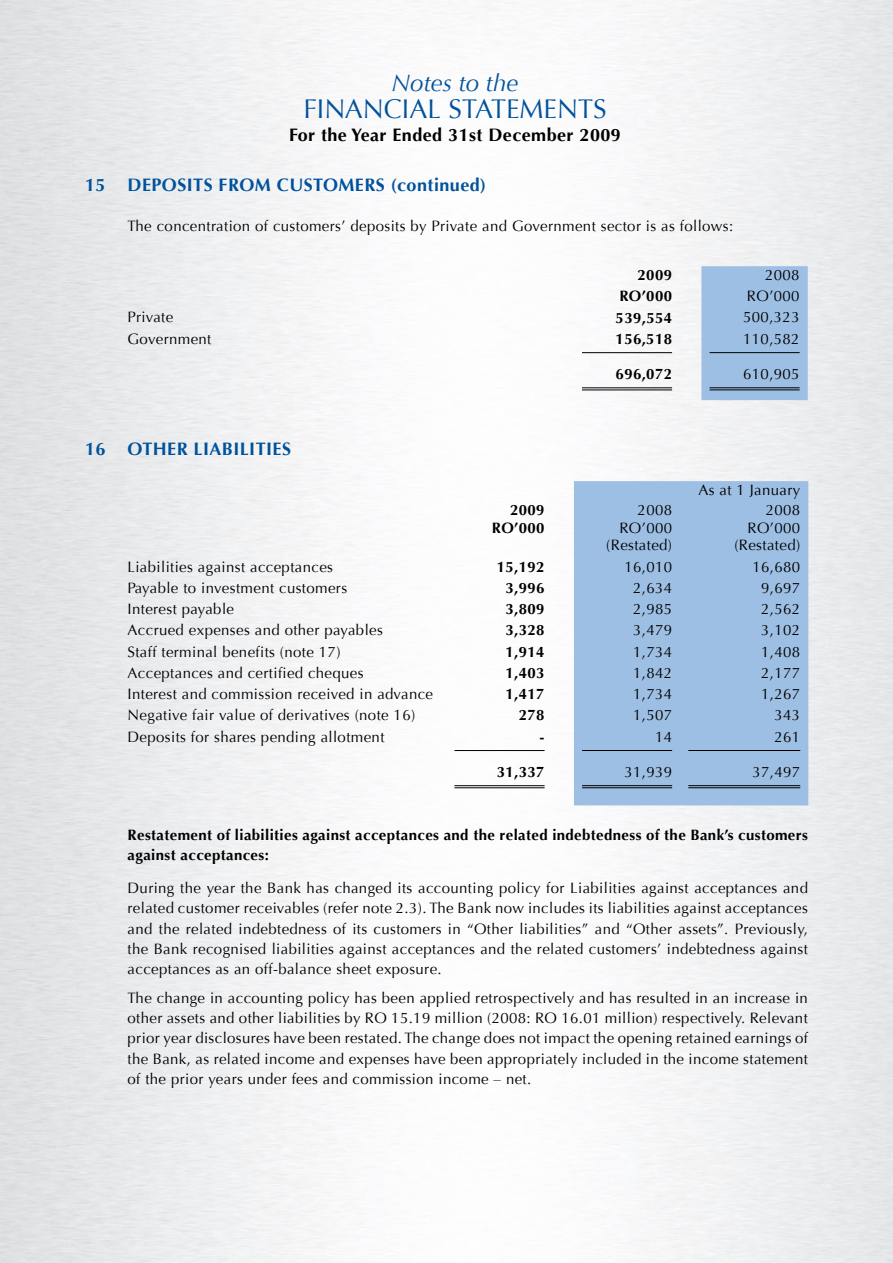
<style>
.page{position:relative;width:893px;height:1263px;background:#fff}
.page>*{position:absolute;margin:0;border:0;box-sizing:border-box;transform-origin:0 0}
.t1{font:27px "Optima";color:#00529c}
.t2{font:italic 24px "Optima";color:#00529c}
.t3{font:700 18px "Optima";letter-spacing:.025em;color:#00529c}
.t4{font:700 18px "Optima";letter-spacing:.025em;color:#000}
.t5{font:15px/20.2px "Optima";letter-spacing:.025em;color:#000;text-align:justify}
.t6{font:700 15px/20.2px "Optima";letter-spacing:.025em;color:#000}
</style>
<div class="page">
<div style="left:701px;top:266px;width:107px;height:134px;background:#9ebfe4"></div>
<hr style="left:582px;top:352px;width:90px;height:1px;background:#000">
<hr style="left:709px;top:352px;width:91px;height:1px;background:#000">
<hr style="left:582px;top:387px;width:90px;height:1px;background:#000">
<hr style="left:582px;top:389px;width:90px;height:1px;background:#000">
<hr style="left:709px;top:387px;width:91px;height:1px;background:#000">
<hr style="left:709px;top:389px;width:91px;height:1px;background:#000">
<div style="left:574px;top:481px;width:234px;height:324px;background:#9ebfe4"></div>
<hr style="left:454px;top:750px;width:91px;height:1px;background:#000">
<hr style="left:582px;top:750px;width:90px;height:1px;background:#000">
<hr style="left:688px;top:750px;width:112px;height:1px;background:#000">
<hr style="left:454px;top:785px;width:91px;height:1px;background:#000">
<hr style="left:454px;top:787px;width:91px;height:1px;background:#000">
<hr style="left:582px;top:785px;width:90px;height:1px;background:#000">
<hr style="left:582px;top:787px;width:90px;height:1px;background:#000">
<hr style="left:688px;top:785px;width:112px;height:1px;background:#000">
<hr style="left:688px;top:787px;width:112px;height:1px;background:#000">
<h2 class="t2" style="left:392px;top:69px;width:128px">Notes to the</h2>
<h1 class="t1" style="left:303px;top:93px;width:305px">FINANCIAL STATEMENTS</h1>
<p class="t4" style="left:289px;top:124px;width:333px">For the Year Ended 31st December 2009</p>
<p class="t3" style="left:85px;top:174px;width:403px">15 DEPOSITS FROM CUSTOMERS (continued)</p>
<p class="t5" style="left:128px;top:216px;width:607px">The concentration of customers’ deposits by Private and Government sector is as follows:</p>
<p class="t6" style="left:638px;top:265px;width:36px">2009</p>
<p class="t5" style="left:765px;top:265px;width:36px">2008</p>
<p class="t6" style="left:619px;top:286px;width:54px">RO’000</p>
<p class="t5" style="left:747px;top:286px;width:54px">RO’000</p>
<p class="t5" style="left:128px;top:307px;width:47px">Private</p>
<p class="t6" style="left:616px;top:307px;width:58px">539,554</p>
<p class="t5" style="left:743px;top:307px;width:58px">500,323</p>
<p class="t5" style="left:128px;top:329px;width:85px">Government</p>
<p class="t6" style="left:616px;top:329px;width:58px">156,518</p>
<p class="t5" style="left:743px;top:329px;width:58px">110,582</p>
<p class="t6" style="left:616px;top:364px;width:58px">696,072</p>
<p class="t5" style="left:743px;top:364px;width:58px">610,905</p>
<p class="t3" style="left:85px;top:438px;width:208px">16 OTHER LIABILITIES</p>
<p class="t6" style="left:510px;top:500px;width:36px">2009</p>
<p class="t5" style="left:638px;top:500px;width:36px">2008</p>
<p class="t5" style="left:698px;top:480px;width:103px;text-align:right">As at 1 January<br>2008</p>
<p class="t6" style="left:492px;top:518px;width:54px">RO’000</p>
<p class="t5" style="left:619px;top:518px;width:54px">RO’000</p>
<p class="t5" style="left:747px;top:518px;width:54px">RO’000</p>
<p class="t5" style="left:606px;top:535px;width:67px">(Restated)</p>
<p class="t5" style="left:734px;top:535px;width:67px">(Restated)</p>
<p class="t5" style="left:128px;top:556px;width:207px">Liabilities against acceptances</p>
<p class="t6" style="left:497px;top:556px;width:49px">15,192</p>
<p class="t5" style="left:624px;top:556px;width:49px">16,010</p>
<p class="t5" style="left:752px;top:556px;width:49px">16,680</p>
<p class="t5" style="left:128px;top:578px;width:221px">Payable to investment customers</p>
<p class="t6" style="left:505px;top:578px;width:41px">3,996</p>
<p class="t5" style="left:633px;top:578px;width:41px">2,634</p>
<p class="t5" style="left:761px;top:578px;width:41px">9,697</p>
<p class="t5" style="left:128px;top:599px;width:108px">Interest payable</p>
<p class="t6" style="left:505px;top:599px;width:41px">3,809</p>
<p class="t5" style="left:633px;top:599px;width:41px">2,985</p>
<p class="t5" style="left:761px;top:599px;width:41px">2,562</p>
<p class="t5" style="left:128px;top:620px;width:257px">Accrued expenses and other payables</p>
<p class="t6" style="left:505px;top:620px;width:41px">3,328</p>
<p class="t5" style="left:633px;top:620px;width:41px">3,479</p>
<p class="t5" style="left:761px;top:620px;width:41px">3,102</p>
<p class="t5" style="left:128px;top:641px;width:214px">Staff terminal benefits (note 17)</p>
<p class="t6" style="left:505px;top:641px;width:41px">1,914</p>
<p class="t5" style="left:633px;top:641px;width:41px">1,734</p>
<p class="t5" style="left:761px;top:641px;width:41px">1,408</p>
<p class="t5" style="left:128px;top:663px;width:237px">Acceptances and certified cheques</p>
<p class="t6" style="left:505px;top:663px;width:41px">1,403</p>
<p class="t5" style="left:633px;top:663px;width:41px">1,842</p>
<p class="t5" style="left:761px;top:663px;width:41px">2,177</p>
<p class="t5" style="left:128px;top:684px;width:307px">Interest and commission received in advance</p>
<p class="t6" style="left:505px;top:684px;width:41px">1,417</p>
<p class="t5" style="left:633px;top:684px;width:41px">1,734</p>
<p class="t5" style="left:761px;top:684px;width:41px">1,267</p>
<p class="t5" style="left:128px;top:705px;width:289px">Negative fair value of derivatives (note 16)</p>
<p class="t6" style="left:519px;top:705px;width:27px">278</p>
<p class="t5" style="left:633px;top:705px;width:41px">1,507</p>
<p class="t5" style="left:774px;top:705px;width:27px">343</p>
<p class="t5" style="left:128px;top:726px;width:258px">Deposits for shares pending allotment</p>
<p class="t6" style="left:540px;top:727px;width:6px">-</p>
<p class="t5" style="left:655px;top:727px;width:19px">14</p>
<p class="t5" style="left:774px;top:727px;width:27px">261</p>
<p class="t6" style="left:497px;top:762px;width:49px">31,337</p>
<p class="t5" style="left:624px;top:762px;width:49px">31,939</p>
<p class="t5" style="left:752px;top:762px;width:49px">37,497</p>
<p class="t6" style="left:128px;top:825px;width:682px">Restatement of liabilities against acceptances and the related indebtedness of the Bank’s customers against acceptances:</p>
<p class="t5" style="left:128px;top:878px;width:682px">During the year the Bank has changed its accounting policy for Liabilities against acceptances and related customer receivables (refer note 2.3). The Bank now includes its liabilities against acceptances and the related indebtedness of its customers in “Other liabilities” and “Other assets”. Previously, the Bank recognised liabilities against acceptances and the related customers’ indebtedness against acceptances as an off-balance sheet exposure.</p>
<p class="t5" style="left:128px;top:988px;width:682px">The change in accounting policy has been applied retrospectively and has resulted in an increase in other assets and other liabilities by RO 15.19 million (2008: RO 16.01 million) respectively. Relevant prior year disclosures have been restated. The change does not impact the opening retained earnings of the Bank, as related income and expenses have been appropriately included in the income statement of the prior years under fees and commission income – net.</p>
</div>
